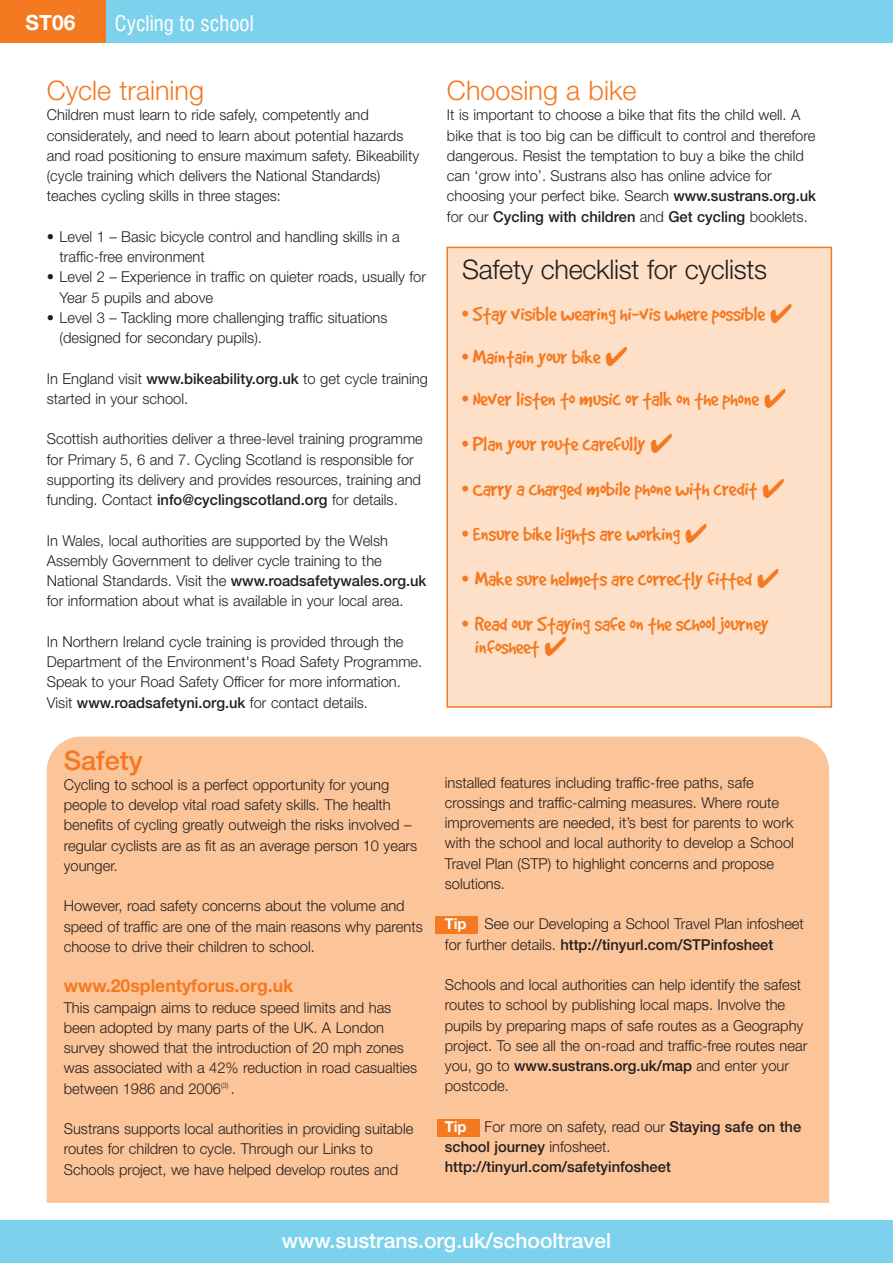
<style>
.page{position:relative;width:893px;height:1263px;background:#fff}
.page>*{position:absolute;margin:0;border:0;box-sizing:border-box;transform-origin:0 0}
.t1{font:300 27px "Helvetica Neue";color:#f47921}
.t2{font:300 27px "Helvetica Neue";letter-spacing:-.01em;color:#231f20}
.t3{font:500 27px "Helvetica Neue";color:#f47921}
.t4{font:22.5px/22.5px "Good Dog Plain";letter-spacing:-.01em;color:#f47921}
.t5{font:500 21px "Helvetica Neue";color:#fff}
.t6{font:condensed 21px "Swiss 721 BT";color:#fff}
.t7{font:700 21px "Helvetica Neue";color:#fff}
.t8{font:700 18px "Helvetica Neue";color:#f47921}
.t9{font:300 15px/20.2px "Helvetica Neue";color:#231f20}
.t10{font:500 15px/20.2px "Helvetica Neue";color:#231f20}
.s1{font-weight:500}
.s2{font-weight:700;color:#fff}
.s3{font-weight:300}
</style>
<div class="page">
<div style="left:47px;top:736px;width:782px;height:526px;background:#fcc599;border-radius:34px"></div>
<div style="left:0;top:1203px;width:868px;height:60px;background:#fff"></div>
<div style="left:0;top:0;width:893px;height:43px;background:#7cd2ec"></div>
<div style="left:0;top:0;width:106px;height:43px;background:#f47921"></div>
<div style="left:0;top:1220px;width:893px;height:43px;background:#7cd2ec"></div>
<div style="left:447px;top:247px;width:384px;height:460px;background:#fde0c7"></div>
<div style="left:446px;top:247px;width:386px;height:461px;border:2px solid #f47921"></div>
<div style="left:436px;top:916px;width:42px;height:17px;background:#f47921"></div>
<div style="left:438px;top:1119px;width:42px;height:18px;background:#f47921"></div>
<h3 class="t7" style="left:25px;top:15px;width:52px">ST06</h3>
<h3 class="t6" style="left:115px;top:15px;width:141px">Cycling to school</h3>
<h1 class="t1" style="left:47px;top:81px;width:159px">Cycle training</h1>
<p class="t9" style="left:47px;top:106px;width:374px">Children must learn to ride safely, competently and considerately, and need to learn about potential hazards and road positioning to ensure maximum safety. Bikeability (cycle training which delivers the National Standards) teaches cycling skills in three stages:</p>
<p class="t9" style="left:60px;top:228px;width:342px;text-indent:-13px">• Level 1 – Basic bicycle control and handling skills in a traffic-free environment</p>
<p class="t9" style="left:60px;top:268px;width:368px;text-indent:-13px">• Level 2 – Experience in traffic on quieter roads, usually for<br>Year 5 pupils and above</p>
<p class="t9" style="left:60px;top:309px;width:330px;text-indent:-13px">• Level 3 – Tackling more challenging traffic situations (designed for secondary pupils).</p>
<p class="t9" style="left:47px;top:370px;width:383px">In England visit <span class="s1">www.bikeability.org.uk</span> to get cycle training started in your school.</p>
<p class="t9" style="left:47px;top:430px;width:378px">Scottish authorities deliver a three-level training programme for Primary 5, 6 and 7. Cycling Scotland is responsible for supporting its delivery and provides resources, training and funding. Contact <span class="s1">info@cyclingscotland.org</span> for details.</p>
<p class="t9" style="left:47px;top:532px;width:381px">In Wales, local authorities are supported by the Welsh Assembly Government to deliver cycle training to the National Standards. Visit the <span class="s1">www.roadsafetywales.org.uk </span>for information about what is available in your local area.</p>
<p class="t9" style="left:47px;top:633px;width:377px">In Northern Ireland cycle training is provided through the Department of the Environment's Road Safety Programme.<br>Speak to your Road Safety Officer for more information.<br>Visit <span class="s1">www.roadsafetyni.org.uk</span> for contact details.</p>
<h1 class="t3" style="left:64px;top:750px;width:81px">Safety</h1>
<p class="t9" style="left:64px;top:776px;width:355px">Cycling to school is a perfect opportunity for young people to develop vital road safety skills. The health benefits of cycling greatly outweigh the risks involved – regular cyclists are as fit as an average person 10 years younger.</p>
<p class="t9" style="left:64px;top:897px;width:360px">However, road safety concerns about the volume and speed of traffic are one of the main reasons why parents choose to drive their children to school.</p>
<p class="t8" style="left:64px;top:979px;width:231px">www.20splentyforus.org.uk</p>
<p class="t9" style="left:64px;top:998px;width:355px">This campaign aims to reduce speed limits and has been adopted by many parts of the UK. A London survey showed that the introduction of 20 mph zones was associated with a 42% reduction in road casualties between 1986 and 2006<sup>(3)</sup> .</p>
<p class="t9" style="left:64px;top:1120px;width:351px">Sustrans supports local authorities in providing suitable routes for children to cycle. Through our Links to<br>Schools project, we have helped develop routes and</p>
<h1 class="t1" style="left:447px;top:81px;width:191px">Choosing a bike</h1>
<p class="t9" style="left:447px;top:106px;width:371px">It is important to choose a bike that fits the child well. A bike that is too big can be difficult to control and therefore dangerous. Resist the temptation to buy a bike the child can ‘grow into’. Sustrans also has online advice for choosing your perfect bike. Search <span class="s1">www.sustrans.org.uk </span>for our <span class="s1">Cycling with children</span> and <span class="s1">Get cycling</span> booklets.</p>
<h1 class="t2" style="left:462px;top:260px;width:306px">Safety checklist for cyclists</h1>
<h2 class="t4" style="left:462px;top:304px;width:332px">• Stay visible wearing hi-vis where possible ✔</h2>
<h2 class="t4" style="left:462px;top:348px;width:167px">• Maintain your bike ✔</h2>
<h2 class="t4" style="left:462px;top:390px;width:325px">• Never listen to music or talk on the phone ✔</h2>
<h2 class="t4" style="left:462px;top:435px;width:212px">• Plan your route carefully ✔</h2>
<h2 class="t4" style="left:462px;top:480px;width:324px">• Carry a charged mobile phone with credit ✔</h2>
<h2 class="t4" style="left:462px;top:525px;width:247px">• Ensure bike lights are working ✔</h2>
<h2 class="t4" style="left:462px;top:570px;width:319px">• Make sure helmets are correctly fitted ✔</h2>
<h2 class="t4" style="left:475px;top:615px;width:295px;text-indent:-13px">• Read our Staying safe on the school journey infosheet ✔</h2>
<p class="t9" style="left:445px;top:773px;width:350px">installed features including traffic-free paths, safe crossings and traffic-calming measures. Where route improvements are needed, it’s best for parents to work with the school and local authority to develop a School Travel Plan (STP) to highlight concerns and propose solutions.</p>
<p class="t9" style="left:445px;top:915px;width:361px"><span class="s2">Tip</span> See our Developing a School Travel Plan infosheet for further details. <span class="s1">http://tinyurl.com/STPinfosheet</span></p>
<p class="t9" style="left:445px;top:976px;width:364px">Schools and local authorities can help identify the safest routes to school by publishing local maps. Involve the pupils by preparing maps of safe routes as a Geography project. To see all the on-road and traffic-free routes near you, go to <span class="s1">www.sustrans.org.uk/map</span> and enter your postcode.</p>
<p class="t10" style="left:445px;top:1118px;width:358px"><span class="s2">Tip</span> <span class="s3">For more on safety, read our</span> Staying safe on the school journey <span class="s3">infosheet. </span>http://tinyurl.com/safetyinfosheet</p>
<h3 class="t5" style="left:282px;top:1233px;width:331px">www.sustrans.org.uk/schooltravel</h3>
</div>
